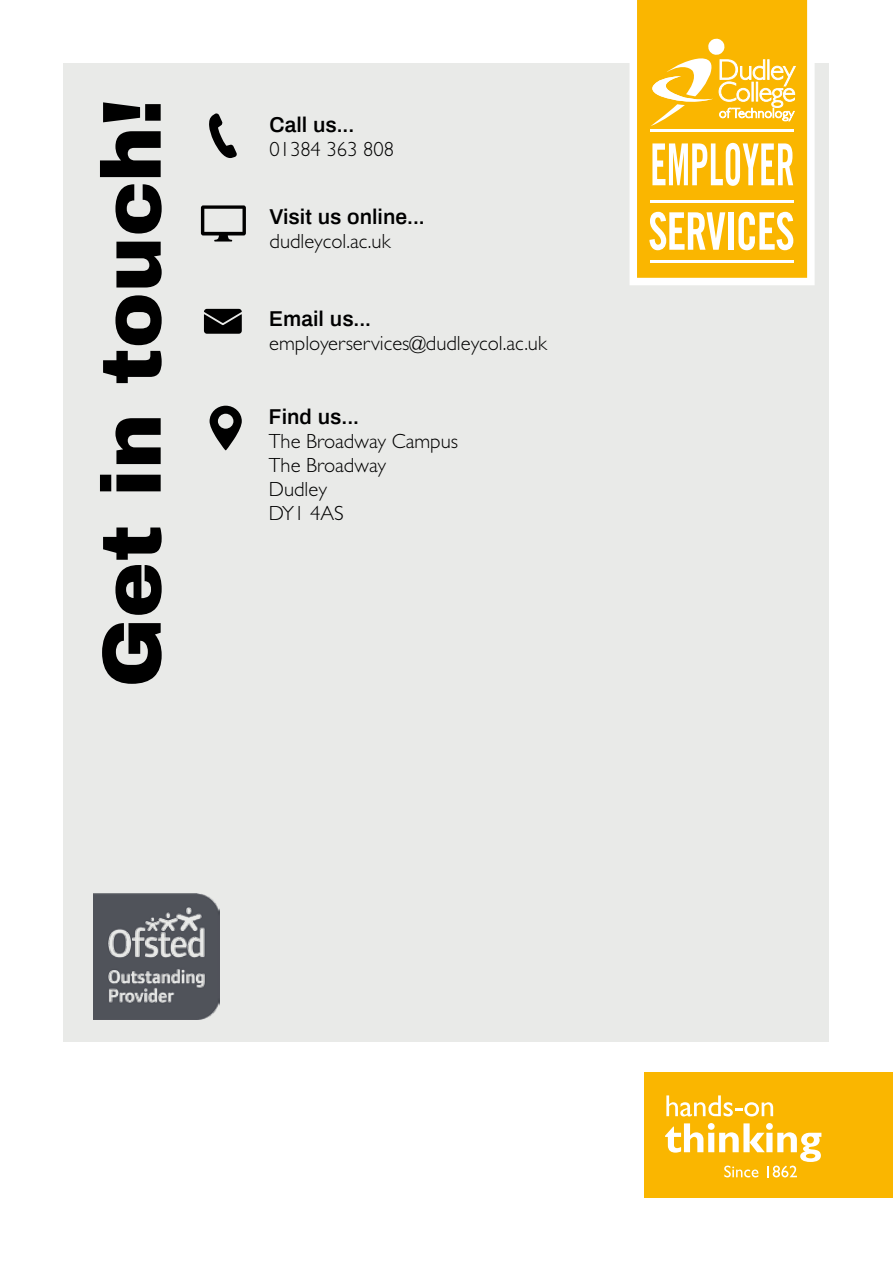
<style>
.page{position:relative;width:893px;height:1263px;background:#fff}
.page>*{position:absolute;margin:0;border:0;box-sizing:border-box;transform-origin:0 0}
.t1{font:900 83.7px "Archivo";color:#000}
.t2{font:600 21px "Archivo";color:#000}
.t3{font:300 20.55px/24px "Gill Sans";color:#000}
</style>
<div class="page">
<div style="left:645px;top:1072px;width:248px;height:126px;background:#fab600"></div>
<svg style="left:666px;top:1095px;width:107px;height:21px"></svg>
<svg style="left:665px;top:1123px;width:156px;height:54px"></svg>
<div style="left:64px;top:64px;width:765px;height:978px;background:#e9eae8"></div>
<svg style="left:209px;top:113px;width:28px;height:45px"></svg>
<svg style="left:201px;top:205px;width:45px;height:36px"></svg>
<svg style="left:204px;top:309px;width:38px;height:25px"></svg>
<svg style="left:210px;top:406px;width:32px;height:44px"></svg>
<img style="left:94px;top:893px;width:125px;height:126px">
<svg style="left:629px;top:0;width:186px;height:285px;background:#fac538"></svg>
<hr style="left:650px;top:200px;width:144px;height:3px;background:#fff">
<hr style="left:650px;top:261px;width:144px;height:2px;background:#fff">
<hr style="left:650px;top:130px;width:144px;height:2px;background:#fff">
<svg style="left:652px;top:143px;width:141px;height:43px;background:#fcd97c"></svg>
<svg style="left:649px;top:212px;width:76px;height:38px;background:#fcdb83"></svg>
<div style="left:728px;top:212px;width:5px;height:38px;background:#fff"></div>
<svg style="left:738px;top:212px;width:55px;height:38px;background:#fcda81"></svg>
<svg style="left:643px;top:38px;width:153px;height:88px;background:#fac536"></svg>
<h1 class="t1" style="left:81px;top:687px;width:591px;rotate:-90deg">Get in touch!</h1>
<p class="t2" style="left:269px;top:110px;width:86px">Call us...</p>
<p class="t3" style="left:269px;top:137px;width:126px">01384 363 808</p>
<p class="t2" style="left:270px;top:202px;width:157px">Visit us online...</p>
<p class="t3" style="left:270px;top:229px;width:122px">dudleycol.ac.uk</p>
<p class="t2" style="left:269px;top:305px;width:103px">Email us...</p>
<p class="t3" style="left:269px;top:332px;width:279px">employerservices@dudleycol.ac.uk</p>
<p class="t2" style="left:269px;top:402px;width:92px">Find us...</p>
<p class="t3" style="left:269px;top:429px;width:191px">The Broadway Campus<br>The Broadway<br>Dudley<br>DY1 4AS</p>
</div>
